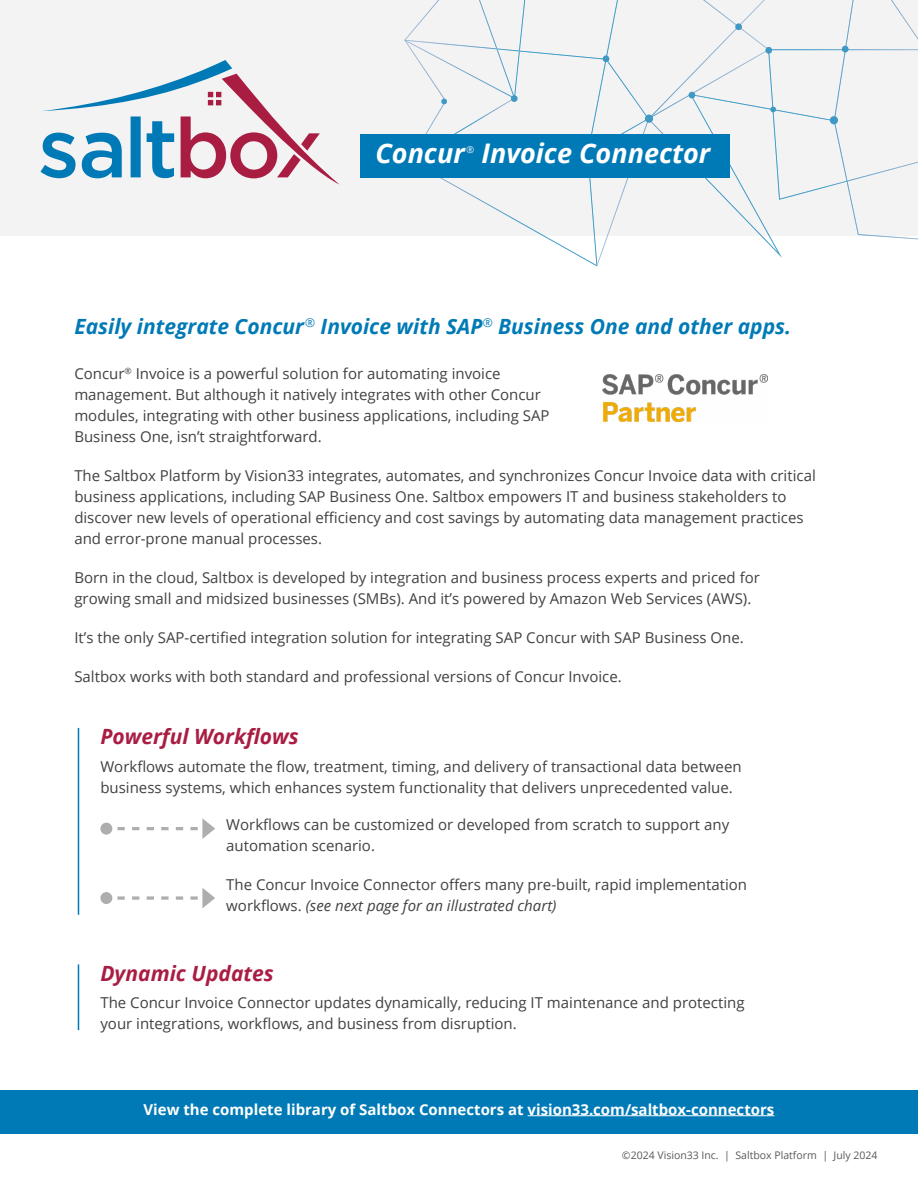
<style>
.page{position:relative;width:918px;height:1188px;background:#fff}
.page>*{position:absolute;margin:0;border:0;box-sizing:border-box;transform-origin:0 0}
.t1{font:italic 700 27px "Open Sans";color:#fff}
.t2{font:italic 700 21px "Open Sans";color:#007ab6}
.t3{font:italic 700 21px "Open Sans";color:#aa1d43}
.t4{font:15px/21px "Open Sans";color:#414042}
.t5{font:700 15px "Open Sans";color:#fff}
.t6{font:10.5px "Open Sans";color:#58595b}
.t7{font:italic 9.6px "Open Sans";color:#fff}
.s1{font-style:italic}
</style>
<div class="page">
<div style="left:0;top:0;width:918px;height:235px;background:#f4f3f4"></div>
<img style="left:404px;top:178px;width:192px;height:88px">
<img style="left:765px;top:0;width:153px;height:258px">
<img style="left:596px;top:52px;width:173px;height:214px">
<img style="left:416px;top:0;width:349px;height:161px">
<img style="left:404px;top:26px;width:335px;height:135px">
<img style="left:410px;top:98px;width:105px;height:36px">
<div style="left:0;top:1090px;width:918px;height:44px;background:#007ab6"></div>
<hr style="left:528px;top:1115px;width:246px;height:1px;background:#fff">
<svg style="left:41px;top:60px;width:299px;height:125px"></svg>
<div style="left:812px;top:88px;width:18px;height:18px;background:#f4f3f4;border-radius:50%"></div>
<div style="left:530px;top:61px;width:10px;height:11px;background:#f4f3f4;border-radius:50%"></div>
<div style="left:691px;top:22px;width:26px;height:25px;background:#f4f3f4;border-radius:50%"></div>
<div style="left:603px;top:55px;width:6px;height:7px;background:#4099c5;border-radius:50%"></div>
<svg style="left:735px;top:23px;width:7px;height:7px"></svg>
<svg style="left:689px;top:92px;width:6px;height:6px"></svg>
<svg style="left:511px;top:95px;width:7px;height:7px"></svg>
<svg style="left:441px;top:99px;width:6px;height:5px"></svg>
<svg style="left:770px;top:107px;width:6px;height:5px"></svg>
<div style="left:765px;top:47px;width:7px;height:7px;background:#4099c5;border-radius:50%"></div>
<div style="left:842px;top:46px;width:7px;height:6px;background:#4099c5;border-radius:50%"></div>
<div style="left:830px;top:116px;width:8px;height:8px;background:#4099c5;border-radius:50%"></div>
<div style="left:645px;top:115px;width:8px;height:8px;background:#4099c5;border-radius:50%"></div>
<div style="left:360px;top:134px;width:370px;height:44px;background:#007ab6"></div>
<img style="left:603px;top:375px;width:165px;height:46px">
<hr style="left:78px;top:728px;width:1px;height:187px;background:#007ab6">
<hr style="left:78px;top:964px;width:1px;height:66px;background:#007ab6">
<div style="left:100px;top:823px;width:12px;height:12px;background:#aeaeae;border-radius:50%"></div>
<svg style="left:176px;top:827px;width:7px;height:3px"></svg>
<svg style="left:161px;top:827px;width:8px;height:3px"></svg>
<svg style="left:147px;top:827px;width:7px;height:3px"></svg>
<svg style="left:132px;top:827px;width:7px;height:3px"></svg>
<svg style="left:117px;top:827px;width:8px;height:3px"></svg>
<svg style="left:190px;top:818px;width:25px;height:21px"></svg>
<div style="left:100px;top:892px;width:12px;height:12px;background:#aeaeae;border-radius:50%"></div>
<svg style="left:176px;top:896px;width:7px;height:4px"></svg>
<svg style="left:161px;top:896px;width:8px;height:4px"></svg>
<svg style="left:147px;top:896px;width:7px;height:4px"></svg>
<svg style="left:132px;top:896px;width:7px;height:4px"></svg>
<svg style="left:117px;top:896px;width:8px;height:4px"></svg>
<svg style="left:190px;top:888px;width:25px;height:20px"></svg>
<h1 class="t1" style="left:375px;top:134px;width:91px">Concur</h1>
<p class="t7" style="left:466px;top:143px;width:10px">®</p>
<h1 class="t1" style="left:481px;top:134px;width:230px">Invoice Connector</h1>
<h2 class="t2" style="left:74px;top:312px;width:718px">Easily integrate Concur<sup>®</sup> Invoice with SAP<sup>®</sup> Business One and other apps.</h2>
<p class="t4" style="left:74px;top:363px;width:477px">Concur<sup>®</sup> Invoice is a powerful solution for automating invoice management. But although it natively integrates with other Concur modules, integrating with other business applications, including SAP Business One, isn’t straightforward.</p>
<p class="t4" style="left:74px;top:465px;width:743px">The Saltbox Platform by Vision33 integrates, automates, and synchronizes Concur Invoice data with critical business applications, including SAP Business One. Saltbox empowers IT and business stakeholders to discover new levels of operational efficiency and cost savings by automating data management practices and error-prone manual processes.</p>
<p class="t4" style="left:74px;top:567px;width:687px">Born in the cloud, Saltbox is developed by integration and business process experts and priced for growing small and midsized businesses (SMBs). And it’s powered by Amazon Web Services (AWS).</p>
<p class="t4" style="left:74px;top:627px;width:671px">It’s the only SAP-certified integration solution for integrating SAP Concur with SAP Business One.</p>
<p class="t4" style="left:74px;top:666px;width:549px">Saltbox works with both standard and professional versions of Concur Invoice.</p>
<h2 class="t3" style="left:100px;top:722px;width:200px">Powerful Workflows</h2>
<p class="t4" style="left:100px;top:755px;width:643px">Workflows automate the flow, treatment, timing, and delivery of transactional data between business systems, which enhances system functionality that delivers unprecedented value.</p>
<p class="t4" style="left:226px;top:813px;width:504px">Workflows can be customized or developed from scratch to support any automation scenario.</p>
<p class="t4" style="left:226px;top:874px;width:522px">The Concur Invoice Connector offers many pre-built, rapid implementation workflows. <span class="s1">(see next page for an illustrated chart)</span></p>
<h2 class="t3" style="left:100px;top:958px;width:175px">Dynamic Updates</h2>
<p class="t4" style="left:100px;top:992px;width:646px">The Concur Invoice Connector updates dynamically, reducing IT maintenance and protecting your integrations, workflows, and business from disruption.</p>
<p class="t5" style="left:144px;top:1099px;width:632px">View the complete library of Saltbox Connectors at vision33.com/saltbox-connectors</p>
<p class="t6" style="left:622px;top:1148px;width:257px">©2024 Vision33 Inc. | Saltbox Platform | July 2024</p>
</div>
